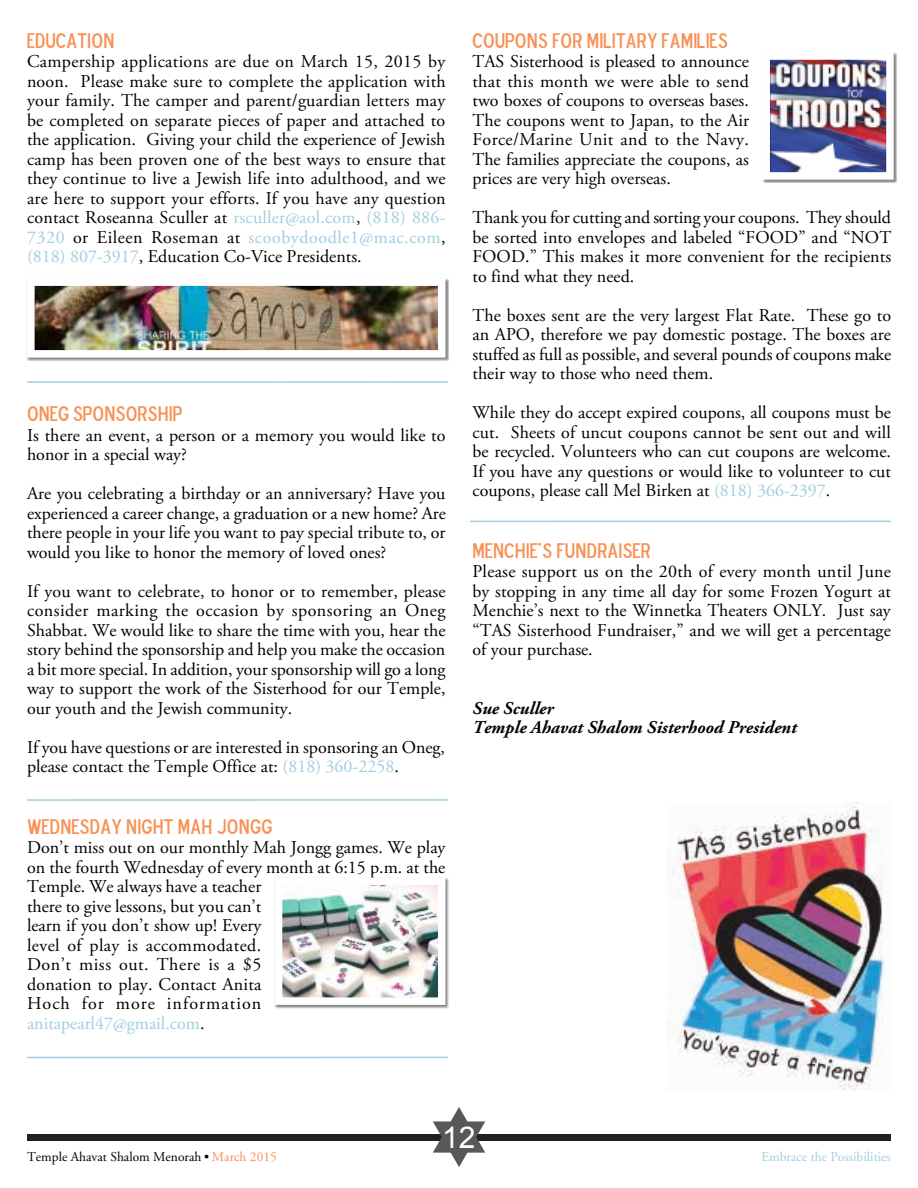
<style>
.page{position:relative;width:918px;height:1188px;background:#fff}
.page>*{position:absolute;margin:0;border:0;box-sizing:border-box;transform-origin:0 0}
.t1{font:30px "Arial";color:#fff}
.t2{font:21px "Blue Highway D Type";color:#f79155}
.t3{font:18px/19.5px "Adobe Garamond Pro";color:#000;text-align:justify}
.t4{font:italic 700 18px "Adobe Garamond Pro";color:#000}
.t5{font:13.5px "Adobe Garamond";color:#000}
.t6{font:13.5px "Adobe Garamond";color:#a0cede}
.s1{color:#a0cede}
.s2{font-family:"Eurostile"}
.s3{color:#f79155}
</style>
<div class="page">
<div style="left:27px;top:1134px;width:864px;height:7px;background:#231f20"></div>
<svg style="left:433px;top:1107px;width:52px;height:60px"></svg>
<img style="left:666px;top:802px;width:219px;height:288px">
<div style="left:762px;top:52px;width:135px;height:131px;background:#000;opacity:.5"></div>
<img style="left:771px;top:61px;width:114px;height:110px">
<div style="left:762px;top:52px;width:132px;height:128px;border:8px solid #fff"></div>
<hr style="left:27px;top:381px;width:421px;height:2px;background:#a0cede">
<div style="left:27px;top:278px;width:422px;height:83px;background:#000;opacity:.5"></div>
<img style="left:36px;top:287px;width:401px;height:62px">
<div style="left:27px;top:278px;width:419px;height:80px;border:8px solid #fff"></div>
<div style="left:274px;top:877px;width:175px;height:131px;background:#000;opacity:.5"></div>
<img style="left:284px;top:887px;width:153px;height:109px">
<div style="left:275px;top:878px;width:171px;height:127px;border:8px solid #fff"></div>
<hr style="left:27px;top:799px;width:421px;height:2px;background:#a0cede">
<hr style="left:27px;top:1057px;width:421px;height:1px;background:#a0cede">
<hr style="left:470px;top:521px;width:421px;height:1px;background:#a0cede">
<p class="t2" style="left:27px;top:27px;width:88px">EDUCATION</p>
<p class="t3" style="left:27px;top:52px;width:420px">Campership applications are due on March 15, 2015 by noon. Please make sure to complete the application with your family. The camper and parent/guardian letters may be completed on separate pieces of paper and attached to the application. Giving your child the experience of Jewish camp has been proven one of the best ways to ensure that they continue to live a Jewish life into adulthood, and we are here to support your efforts. If you have any question contact Roseanna Sculler at <span class="s1">rsculler@aol.com</span>, <span class="s1">(818) 886- 7320</span> or Eileen Roseman at <span class="s1">scoobydoodle1@mac.com</span>, <span class="s1">(818) 807-3917</span>, Education Co-Vice Presidents.</p>
<p class="t2" style="left:27px;top:401px;width:157px">ONEG SPONSORSHIP</p>
<p class="t3" style="left:27px;top:426px;width:420px">Is there an event, a person or a memory you would like to honor in a special way?</p>
<p class="t3" style="left:27px;top:484px;width:420px">Are you celebrating a birthday or an anniversary? Have you experienced a career change, a graduation or a new home? Are there people in your life you want to pay special tribute to, or would you like to honor the memory of loved ones?</p>
<p class="t3" style="left:27px;top:582px;width:420px">If you want to celebrate, to honor or to remember, please consider marking the occasion by sponsoring an Oneg Shabbat. We would like to share the time with you, hear the story behind the sponsorship and help you make the occasion a bit more special. In addition, your sponsorship will go a long way to support the work of the Sisterhood for our Temple, our youth and the Jewish community.</p>
<p class="t3" style="left:27px;top:738px;width:420px">If you have questions or are interested in sponsoring an Oneg, please contact the Temple Office at: <span class="s1">(818) 360-2258</span>.</p>
<p class="t2" style="left:27px;top:813px;width:247px">WEDNESDAY NIGHT MAH JONGG</p>
<p class="t3" style="left:27px;top:838px;width:420px;text-align:left">Don’t miss out on our monthly Mah Jongg games. We play on the fourth Wednesday of every month at 6:15 p.m. at the Temple. We always have a teacher<br>there to give lessons, but you can’t<br>learn if you don’t show up! Every<br>level of play is accommodated.<br>Don’t miss out. There is a $5<br>donation to play. Contact Anita<br>Hoch for more information<br><span class="s1">anitapearl47@gmail.com</span>.</p>
<p class="t2" style="left:473px;top:27px;width:256px">COUPONS FOR MILITARY FAMILIES</p>
<p class="t3" style="left:473px;top:52px;width:278px">TAS Sisterhood is pleased to announce that this month we were able to send two boxes of coupons to overseas bases.<br>The coupons went to Japan, to the Air Force/Marine Unit and to the Navy.<br>The families appreciate the coupons, as prices are very high overseas.</p>
<p class="t3" style="left:473px;top:208px;width:420px">Thank you for cutting and sorting your coupons. They should be sorted into envelopes and labeled “FOOD” and “NOT FOOD.” This makes it more convenient for the recipients to find what they need.</p>
<p class="t3" style="left:473px;top:306px;width:420px">The boxes sent are the very largest Flat Rate. These go to an APO, therefore we pay domestic postage. The boxes are stuffed as full as possible, and several pounds of coupons make their way to those who need them.</p>
<p class="t3" style="left:473px;top:403px;width:420px">While they do accept expired coupons, all coupons must be cut. Sheets of uncut coupons cannot be sent out and will be recycled. Volunteers who can cut coupons are welcome.<br>If you have any questions or would like to volunteer to cut coupons, please call Mel Birken at <span class="s1">(818) 366-2397</span>.</p>
<p class="t2" style="left:473px;top:537px;width:179px">MENCHIE'S FUNDRAISER</p>
<p class="t3" style="left:473px;top:562px;width:420px">Please support us on the 20th of every month until June by stopping in any time all day for some Frozen Yogurt at Menchie’s next to the Winnetka Theaters ONLY. Just say “TAS Sisterhood Fundraiser,” and we will get a percentage of your purchase.</p>
<p class="t4" style="left:473px;top:698px;width:83px">Sue Sculler</p>
<p class="t4" style="left:473px;top:717px;width:326px">Temple Ahavat Shalom Sisterhood President</p>
<h1 class="t1" style="left:442px;top:1118px;width:35px">12</h1>
<p class="t5" style="left:27px;top:1149px;width:251px">Temple Ahavat Shalom Menorah <span class="s2">•</span> <span class="s3">March 2015</span></p>
<p class="t6" style="left:761px;top:1149px;width:131px">Embrace the Possibilities</p>
</div>
